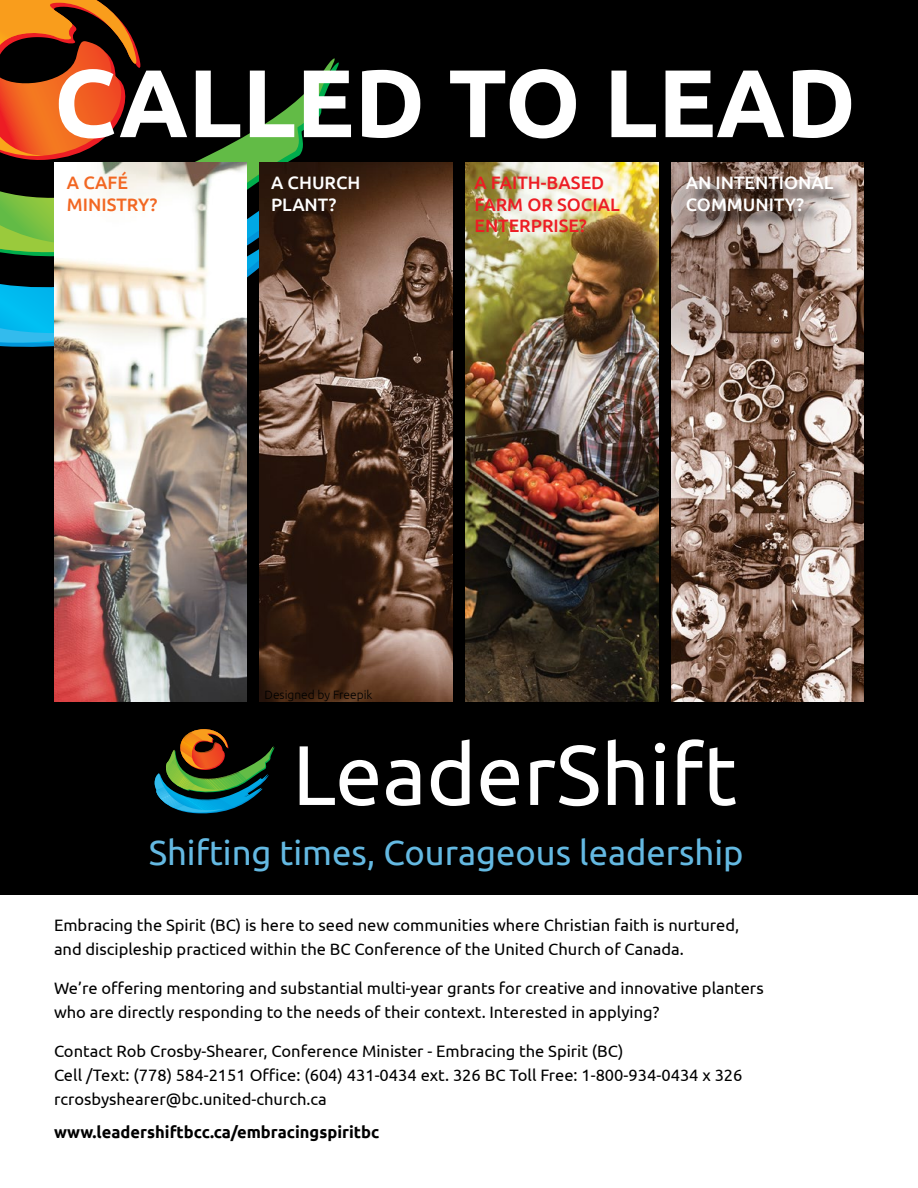
<style>
.page{position:relative;width:918px;height:1188px;background:#fff}
.page>*{position:absolute;margin:0;border:0;box-sizing:border-box;transform-origin:0 0}
.t1{font:700 96px "Ubuntu";color:#fff}
.t2{font:34.65px "Ubuntu";color:#64b9e2}
.t3{font:500 18px/21.6px "Ubuntu";color:#fff}
.t4{font:500 18px/21.6px "Ubuntu";color:#ed1d24}
.t5{font:500 18px/21.6px "Ubuntu";color:#f26722}
.t6{font:16.5px/24px "Ubuntu";color:#000}
.t7{font:700 16.5px "Ubuntu";color:#000}
.t8{font:300 12px "Ubuntu";color:#000}
</style>
<div class="page">
<div style="left:0;top:0;width:918px;height:894px;background:#000"></div>
<svg style="left:154px;top:729px;width:121px;height:85px"></svg>
<svg style="left:300px;top:746px;width:78px;height:60px"></svg>
<svg style="left:386px;top:760px;width:34px;height:46px"></svg>
<svg style="left:431px;top:739px;width:39px;height:67px"></svg>
<svg style="left:481px;top:760px;width:38px;height:46px"></svg>
<svg style="left:530px;top:745px;width:68px;height:61px"></svg>
<svg style="left:608px;top:739px;width:35px;height:66px"></svg>
<svg style="left:655px;top:743px;width:10px;height:62px"></svg>
<svg style="left:677px;top:739px;width:27px;height:66px"></svg>
<svg style="left:710px;top:747px;width:26px;height:59px"></svg>
<svg style="left:142px;top:58px;width:196px;height:121px"></svg>
<svg style="left:0;top:179px;width:260px;height:171px"></svg>
<svg style="left:0;top:225px;width:54px;height:30px;background:#77bf3f"></svg>
<svg style="left:0;top:326px;width:54px;height:18px"></svg>
<svg style="left:0;top:0;width:142px;height:163px"></svg>
<img style="left:54px;top:163px;width:192px;height:539px">
<img style="left:260px;top:163px;width:192px;height:539px">
<img style="left:466px;top:163px;width:192px;height:539px">
<img style="left:672px;top:163px;width:192px;height:539px">
<div style="left:690px;top:180px;width:160px;height:48px;background:#000;opacity:.75"></div>
<h1 class="t1" style="left:54px;top:45px;width:803px">CALLED TO LEAD</h1>
<p class="t5" style="left:67px;top:171px;width:92px">A CAFÉ<br>MINISTRY?</p>
<p class="t3" style="left:686px;top:171px;width:149px">AN INTENTIONAL<br>COMMUNITY?</p>
<p class="t3" style="left:271px;top:171px;width:91px">A CHURCH<br>PLANT?</p>
<p class="t4" style="left:474px;top:171px;width:147px">A FAITH-BASED<br>FARM OR SOCIAL<br>ENTERPRISE?</p>
<p class="t8" style="left:265px;top:688px;width:109px">Designed by Freepik</p>
<h2 class="t2" style="left:149px;top:830px;width:596px">Shifting times, Courageous leadership</h2>
<p class="t6" style="left:54px;top:912px;width:687px">Embracing the Spirit (BC) is here to seed new communities where Christian faith is nurtured, and discipleship practiced within the BC Conference of the United Church of Canada.</p>
<p class="t6" style="left:54px;top:975px;width:711px">We’re offering mentoring and substantial multi-year grants for creative and innovative planters who are directly responding to the needs of their context. Interested in applying?</p>
<p class="t6" style="left:54px;top:1038px;width:690px">Contact Rob Crosby-Shearer, Conference Minister - Embracing the Spirit (BC)<br>Cell /Text: (778) 584-2151 Office: (604) 431-0434 ext. 326 BC Toll Free: 1-800-934-0434 x 326 rcrosbyshearer@bc.united-church.ca</p>
<p class="t7" style="left:54px;top:1122px;width:327px">www.leadershiftbcc.ca/embracingspiritbc</p>
</div>
